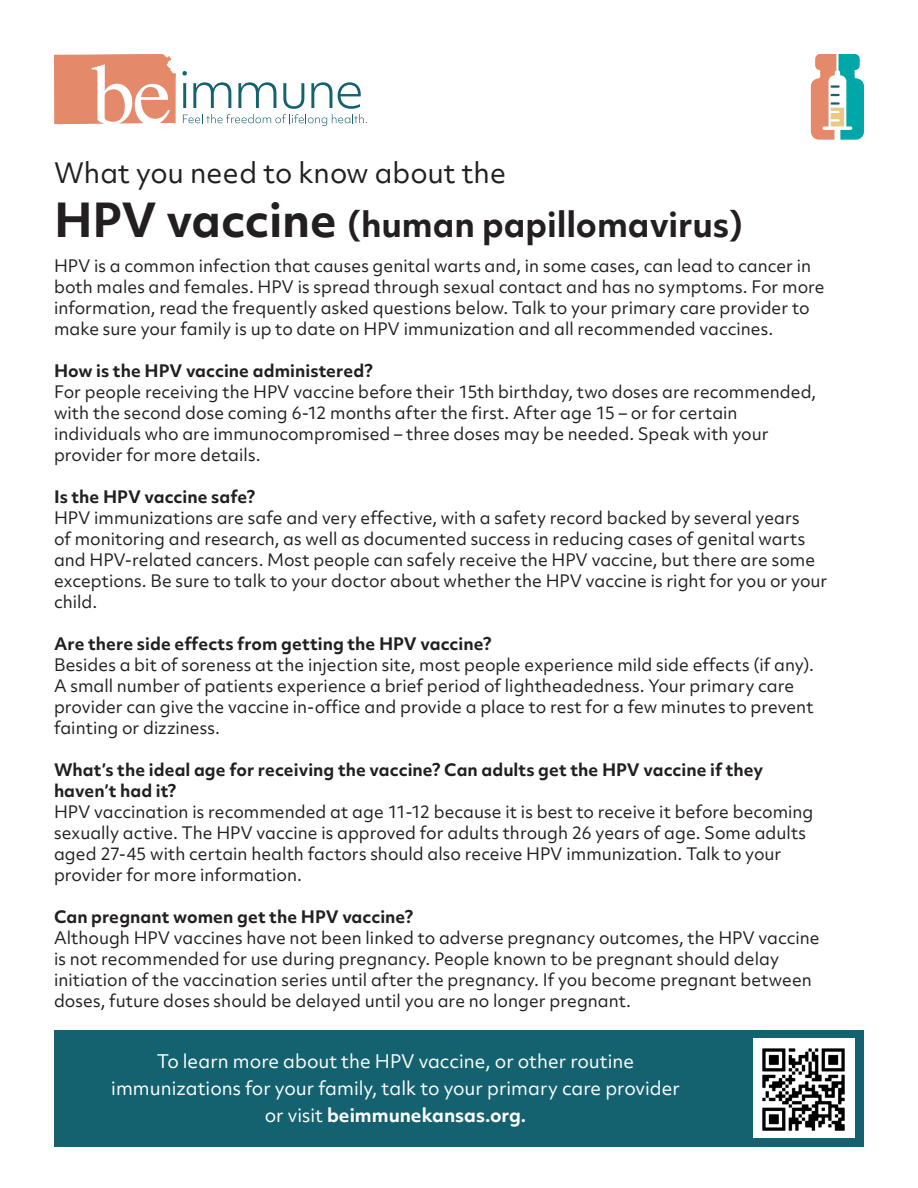
<style>
.page{position:relative;width:918px;height:1188px;background:#fff}
.page>*{position:absolute;margin:0;border:0;box-sizing:border-box;transform-origin:0 0}
.t1{font:700 33px "Objektiv Mk 2";color:#231f20}
.t2{font:27px "Objektiv Mk 2";color:#231f20}
.t3{font:18px/27px "Objektiv Mk 2";color:#fff;text-align:center}
.t4{font:16.5px/21px "Objektiv Mk 2";color:#231f20}
.t5{font:700 16.5px/21px "Objektiv Mk 2";letter-spacing:.005em;color:#231f20}
.s1{font-size:45px}
.s2{font-weight:700}
</style>
<div class="page">
<svg style="left:54px;top:54px;width:122px;height:70px"></svg>
<svg style="left:182px;top:71px;width:185px;height:55px"></svg>
<svg style="left:811px;top:54px;width:53px;height:86px"></svg>
<div style="left:54px;top:1030px;width:809px;height:117px;background:#146270"></div>
<img style="left:754px;top:1038px;width:100px;height:100px">
<p class="t2" style="left:54px;top:154px;width:454px">What you need to know about the</p>
<p class="t1" style="left:54px;top:201px;width:691px"><span class="s1">HPV vaccine</span> (human papillomavirus)</p>
<p class="t4" style="left:54px;top:255px;width:772px">HPV is a common infection that causes genital warts and, in some cases, can lead to cancer in both males and females. HPV is spread through sexual contact and has no symptoms. For more information, read the frequently asked questions below. Talk to your primary care provider to make sure your family is up to date on HPV immunization and all recommended vaccines.</p>
<p class="t5" style="left:54px;top:360px;width:320px">How is the HPV vaccine administered?</p>
<p class="t4" style="left:54px;top:381px;width:764px">For people receiving the HPV vaccine before their 15th birthday, two doses are recommended, with the second dose coming 6-12 months after the first. After age 15 – or for certain individuals who are immunocompromised – three doses may be needed. Speak with your provider for more details.</p>
<p class="t5" style="left:54px;top:486px;width:203px">Is the HPV vaccine safe?</p>
<p class="t4" style="left:54px;top:507px;width:775px">HPV immunizations are safe and very effective, with a safety record backed by several years<br>of monitoring and research, as well as documented success in reducing cases of genital warts and HPV-related cancers. Most people can safely receive the HPV vaccine, but there are some exceptions. Be sure to talk to your doctor about whether the HPV vaccine is right for you or your child.</p>
<p class="t5" style="left:54px;top:633px;width:439px">Are there side effects from getting the HPV vaccine?</p>
<p class="t4" style="left:54px;top:654px;width:761px">Besides a bit of soreness at the injection site, most people experience mild side effects (if any).<br>A small number of patients experience a brief period of lightheadedness. Your primary care provider can give the vaccine in-office and provide a place to rest for a few minutes to prevent fainting or dizziness.</p>
<p class="t5" style="left:54px;top:759px;width:711px">What’s the ideal age for receiving the vaccine? Can adults get the HPV vaccine if they haven’t had it?</p>
<p class="t4" style="left:54px;top:801px;width:761px">HPV vaccination is recommended at age 11-12 because it is best to receive it before becoming sexually active. The HPV vaccine is approved for adults through 26 years of age. Some adults aged 27-45 with certain health factors should also receive HPV immunization. Talk to your provider for more information.</p>
<p class="t5" style="left:54px;top:906px;width:361px">Can pregnant women get the HPV vaccine?</p>
<p class="t4" style="left:54px;top:927px;width:767px">Although HPV vaccines have not been linked to adverse pregnancy outcomes, the HPV vaccine is not recommended for use during pregnancy. People known to be pregnant should delay initiation of the vaccination series until after the pregnancy. If you become pregnant between doses, future doses should be delayed until you are no longer pregnant.</p>
<p class="t3" style="left:111px;top:1047px;width:570px">To learn more about the HPV vaccine, or other routine immunizations for your family, talk to your primary care provider or visit <span class="s2">beimmunekansas.org.</span></p>
</div>
